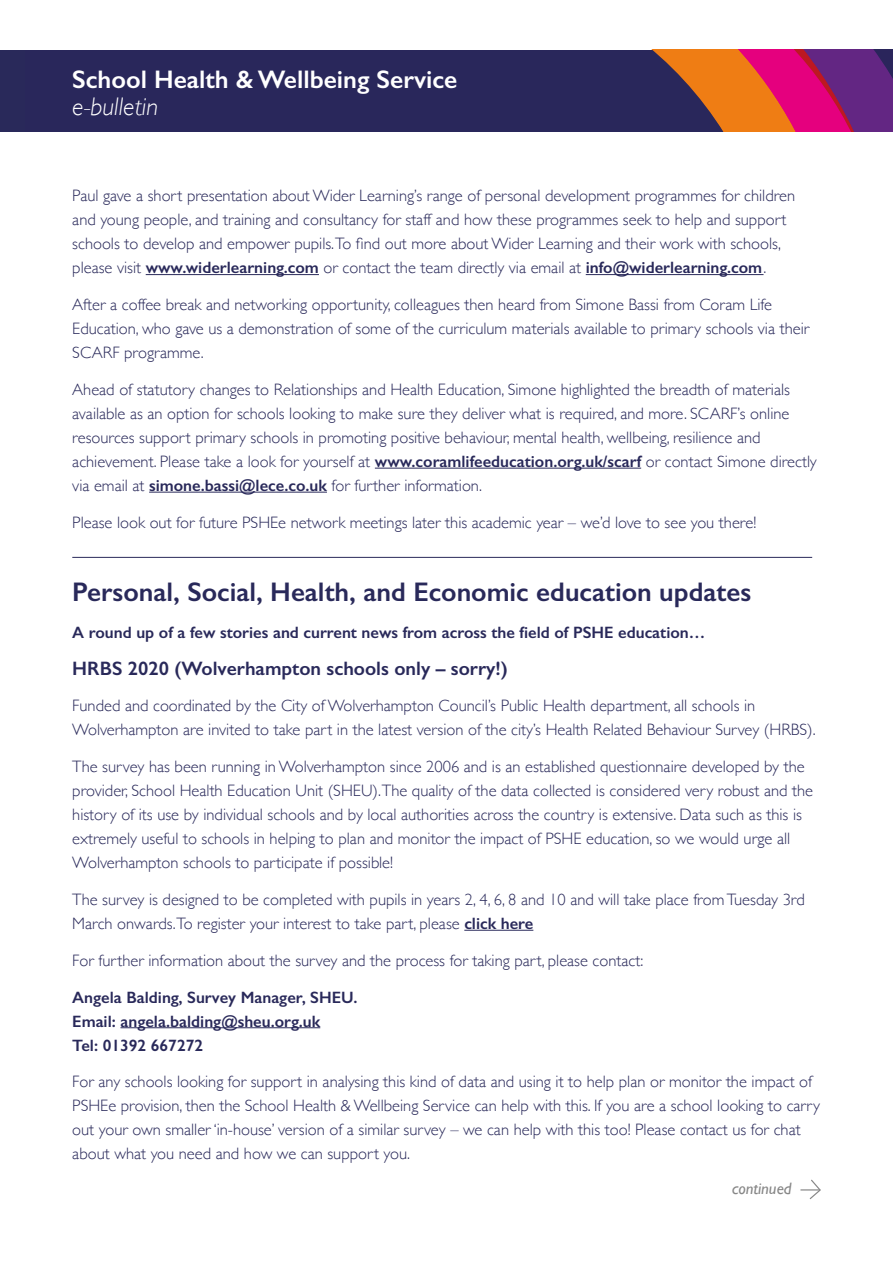
<style>
.page{position:relative;width:893px;height:1263px;background:#fff}
.page>*{position:absolute;margin:0;border:0;box-sizing:border-box;transform-origin:0 0}
.t1{font:600 27px "Gill Sans";color:#29295a}
.t2{font:600 25.5px "Gill Sans";color:#fff}
.t3{font:italic 300 25.5px "Gill Sans";color:#fff}
.t4{font:600 19.5px "Gill Sans";color:#29295a}
.t5{font:300 16.5px/24px "Gill Sans";color:#29295a}
.t6{font:600 16.5px/24px "Gill Sans";color:#29295a}
.t7{font:italic 16.5px "Gill Sans";color:#878787}
.s1{font-weight:600}
</style>
<div class="page">
<div style="left:0;top:50px;width:893px;height:82px;background:#29295a"></div>
<svg style="left:652px;top:50px;width:241px;height:82px"></svg>
<svg style="left:801px;top:1179px;width:20px;height:21px"></svg>
<hr style="left:146px;top:274px;width:173px;height:1px;background:#29295a">
<hr style="left:586px;top:274px;width:177px;height:1px;background:#29295a">
<hr style="left:375px;top:468px;width:266px;height:1px;background:#29295a">
<hr style="left:149px;top:492px;width:178px;height:1px;background:#29295a">
<hr style="left:464px;top:930px;width:69px;height:1px;background:#29295a">
<hr style="left:120px;top:1027px;width:200px;height:1px;background:#29295a">
<hr style="left:72px;top:557px;width:740px;height:1px;background:#29295a">
<h2 class="t2" style="left:72px;top:64px;width:387px">School Health &amp; Wellbeing Service</h2>
<h2 class="t3" style="left:72px;top:92px;width:87px">e-bulletin</h2>
<p class="t5" style="left:72px;top:183px;width:724px">Paul gave a short presentation about Wider Learning’s range of personal development programmes for children and young people, and training and consultancy for staff and how these programmes seek to help and support schools to develop and empower pupils.To find out more about Wider Learning and their work with schools, please visit <span class="s1">www.widerlearning.com</span> or contact the team directly via email at <span class="s1">info@widerlearning.com</span>.</p>
<p class="t5" style="left:72px;top:292px;width:738px">After a coffee break and networking opportunity, colleagues then heard from Simone Bassi from Coram Life<br>Education, who gave us a demonstration of some of the curriculum materials available to primary schools via their<br>SCARF programme.</p>
<p class="t5" style="left:72px;top:377px;width:746px">Ahead of statutory changes to Relationships and Health Education, Simone highlighted the breadth of materials available as an option for schools looking to make sure they deliver what is required, and more. SCARF’s online resources support primary schools in promoting positive behaviour, mental health, wellbeing, resilience and achievement. Please take a look for yourself at <span class="s1">www.coramlifeeducation.org.uk/scarf</span> or contact Simone directly via email at <span class="s1">simone.bassi@lece.co.uk</span> for further information.</p>
<p class="t5" style="left:72px;top:510px;width:685px">Please look out for future PSHEe network meetings later this academic year – we’d love to see you there!</p>
<h1 class="t1" style="left:72px;top:576px;width:681px">Personal, Social, Health, and Economic education updates</h1>
<p class="t6" style="left:72px;top:620px;width:634px">A round up of a few stories and current news from across the field of PSHE education…</p>
<p class="t4" style="left:72px;top:656px;width:437px">HRBS 2020 (Wolverhampton schools only – sorry!)</p>
<p class="t5" style="left:72px;top:693px;width:745px">Funded and coordinated by the City of Wolverhampton Council’s Public Health department, all schools in<br>Wolverhampton are invited to take part in the latest version of the city’s Health Related Behaviour Survey (HRBS).</p>
<p class="t5" style="left:72px;top:754px;width:742px">The survey has been running in Wolverhampton since 2006 and is an established questionnaire developed by the provider, School Health Education Unit (SHEU).The quality of the data collected is considered very robust and the history of its use by individual schools and by local authorities across the country is extensive. Data such as this is extremely useful to schools in helping to plan and monitor the impact of PSHE education, so we would urge all Wolverhampton schools to participate if possible!</p>
<p class="t5" style="left:72px;top:887px;width:734px">The survey is designed to be completed with pupils in years 2, 4, 6, 8 and 10 and will take place from Tuesday 3rd<br>March onwards.To register your interest to take part, please <span class="s1">click here</span></p>
<p class="t5" style="left:72px;top:948px;width:573px">For further information about the survey and the process for taking part, please contact:</p>
<p class="t6" style="left:72px;top:985px;width:287px">Angela Balding, Survey Manager, SHEU.<br>Email: angela.balding@sheu.org.uk<br>Tel: 01392 667272</p>
<p class="t5" style="left:72px;top:1069px;width:749px">For any schools looking for support in analysing this kind of data and using it to help plan or monitor the impact of PSHEe provision, then the School Health &amp; Wellbeing Service can help with this. If you are a school looking to carry out your own smaller ‘in-house’ version of a similar survey – we can help with this too! Please contact us for chat about what you need and how we can support you.</p>
<p class="t7" style="left:732px;top:1179px;width:61px">continued</p>
</div>
